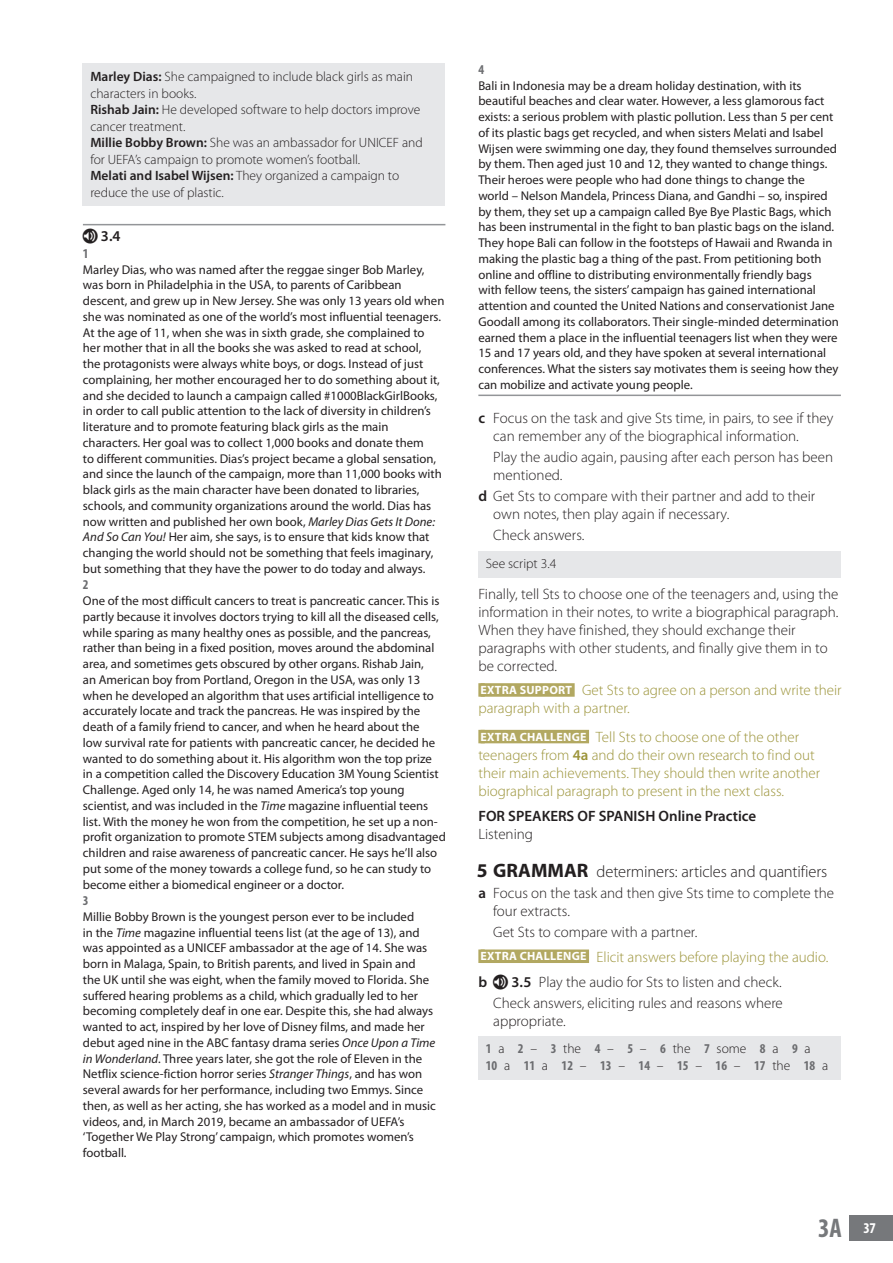
<style>
.page{position:relative;width:893px;height:1263px;background:#fff}
.page>*{position:absolute;margin:0;border:0;box-sizing:border-box;transform-origin:0 0}
.t1{font:700 condensed 27px "Myriad Pro";color:#76787b}
.Head_B{font:300 16.5px "Myriad Pro";letter-spacing:-.01em;color:#231f20}
.Text_numbered{font:300 15px/18px "Myriad Pro";color:#231f20}
.Feature_EF{font:300 15px/18px "Myriad Pro";color:#9c943a}
.Text{font:300 15px/18px "Myriad Pro";color:#231f20}
.Text-2{font:600 15px/18px "Myriad Pro";color:#231f20}
.Dialogue_head{font:600 15px "Myriad Pro";color:#231f20}
.Text_numbered-2{font:600 15px "Myriad Pro";color:#231f20}
.Answers_plain{font:300 13.5px/16.5px "Myriad Pro";color:#231f20}
.Answers_run_on{font:700 condensed 13.5px/16.5px "Myriad Pro";color:#6c6d70}
.Dialogue_subhead{font:700 condensed 13.5px "Myriad Pro";color:#6c6d70}
.Dialogue_plain{font:12.75px/15.8px "Myriad Pro";color:#231f20}
.s1{font-weight:600}
.s2{font-style:italic}
.s3{font-weight:700;font-size:12px;color:#fff}
.s4{font-weight:300}
.s5{font-weight:700;font-size:19.5px}
.s6{font-weight:300;font-stretch:normal;color:#231f20}
.s7{font-size:15px;color:#fff}
</style>
<div class="page">
<div style="left:849px;top:1215px;width:44px;height:26px;background:#76787b"></div>
<hr style="left:478px;top:395px;width:363px;height:1px;background:#939598">
<div style="left:478px;top:683px;width:7px;height:14px;background:#b2a861"></div>
<div style="left:481px;top:683px;width:94px;height:14px;background:#b2a861"></div>
<div style="left:478px;top:730px;width:7px;height:13px;background:#b2a861"></div>
<div style="left:481px;top:730px;width:108px;height:13px;background:#b2a861"></div>
<div style="left:478px;top:949px;width:7px;height:14px;background:#b2a861"></div>
<div style="left:481px;top:949px;width:108px;height:14px;background:#b2a861"></div>
<div style="left:478px;top:551px;width:362px;height:26px;background:#e6e7e9"></div>
<div style="left:478px;top:1036px;width:362px;height:43px;background:#e6e7e9"></div>
<hr style="left:83px;top:224px;width:362px;height:1px;background:#939598">
<div style="left:83px;top:64px;width:362px;height:142px;background:#e6e7e9"></div>
<p class="Answers_plain" style="left:90px;top:68px;width:324px"><span class="s1">Marley Dias:</span> She campaigned to include black girls as main characters in books.</p>
<p class="Answers_plain" style="left:90px;top:101px;width:331px"><span class="s1">Rishab Jain:</span> He developed software to help doctors improve cancer treatment.</p>
<p class="Answers_plain" style="left:90px;top:134px;width:334px"><span class="s1">Millie Bobby Brown:</span> She was an ambassador for UNICEF and for UEFA’s campaign to promote women’s football.</p>
<p class="Answers_plain" style="left:90px;top:167px;width:310px"><span class="s1">Melati and Isabel Wijsen:</span> They organized a campaign to reduce the use of plastic.</p>
<p class="Dialogue_head" style="left:101px;top:227px;width:21px">3.4</p>
<p class="Dialogue_subhead" style="left:83px;top:245px;width:7px">1</p>
<p class="Dialogue_plain" style="left:83px;top:261px;width:363px">Marley Dias, who was named after the reggae singer Bob Marley, was born in Philadelphia in the USA, to parents of Caribbean descent, and grew up in New Jersey. She was only 13 years old when she was nominated as one of the world’s most influential teenagers.<br>At the age of 11, when she was in sixth grade, she complained to her mother that in all the books she was asked to read at school,<br>the protagonists were always white boys, or dogs. Instead of just complaining, her mother encouraged her to do something about it, and she decided to launch a campaign called #1000BlackGirlBooks, in order to call public attention to the lack of diversity in children’s literature and to promote featuring black girls as the main characters. Her goal was to collect 1,000 books and donate them<br>to different communities. Dias’s project became a global sensation, and since the launch of the campaign, more than 11,000 books with black girls as the main character have been donated to libraries, schools, and community organizations around the world. Dias has now written and published her own book, <span class="s2">Marley Dias Gets It Done:<br>And So Can You!</span> Her aim, she says, is to ensure that kids know that changing the world should not be something that feels imaginary, but something that they have the power to do today and always.</p>
<p class="Dialogue_subhead" style="left:83px;top:576px;width:7px">2</p>
<p class="Dialogue_plain" style="left:83px;top:593px;width:364px">One of the most difficult cancers to treat is pancreatic cancer. This is partly because it involves doctors trying to kill all the diseased cells, while sparing as many healthy ones as possible, and the pancreas, rather than being in a fixed position, moves around the abdominal area, and sometimes gets obscured by other organs. Rishab Jain,<br>an American boy from Portland, Oregon in the USA, was only 13 when he developed an algorithm that uses artificial intelligence to accurately locate and track the pancreas. He was inspired by the death of a family friend to cancer, and when he heard about the<br>low survival rate for patients with pancreatic cancer, he decided he wanted to do something about it. His algorithm won the top prize<br>in a competition called the Discovery Education 3M Young Scientist Challenge. Aged only 14, he was named America’s top young scientist, and was included in the <span class="s2">Time</span> magazine influential teens list. With the money he won from the competition, he set up a non&shy;profit organization to promote STEM subjects among disadvantaged children and raise awareness of pancreatic cancer. He says he’ll also put some of the money towards a college fund, so he can study to become either a biomedical engineer or a doctor.</p>
<p class="Dialogue_subhead" style="left:83px;top:892px;width:7px">3</p>
<p class="Dialogue_plain" style="left:83px;top:908px;width:355px">Millie Bobby Brown is the youngest person ever to be included<br>in the <span class="s2">Time</span> magazine influential teens list (at the age of 13), and was appointed as a UNICEF ambassador at the age of 14. She was born in Malaga, Spain, to British parents, and lived in Spain and the UK until she was eight, when the family moved to Florida. She suffered hearing problems as a child, which gradually led to her becoming completely deaf in one ear. Despite this, she had always wanted to act, inspired by her love of Disney films, and made her debut aged nine in the ABC fantasy drama series <span class="s2">Once Upon a Time in Wonderland</span>. Three years later, she got the role of Eleven in the Netflix science-fiction horror series <span class="s2">Stranger Things</span>, and has won several awards for her performance, including two Emmys. Since then, as well as her acting, she has worked as a model and in music videos, and, in March 2019, became an ambassador of UEFA’s ‘Together We Play Strong’ campaign, which promotes women’s football.</p>
<p class="Dialogue_subhead" style="left:478px;top:61px;width:7px">4</p>
<p class="Dialogue_plain" style="left:478px;top:77px;width:362px">Bali in Indonesia may be a dream holiday destination, with its beautiful beaches and clear water. However, a less glamorous fact exists: a serious problem with plastic pollution. Less than 5 per cent of its plastic bags get recycled, and when sisters Melati and Isabel Wijsen were swimming one day, they found themselves surrounded by them. Then aged just 10 and 12, they wanted to change things.<br>Their heroes were people who had done things to change the world – Nelson Mandela, Princess Diana, and Gandhi – so, inspired by them, they set up a campaign called Bye Bye Plastic Bags, which has been instrumental in the fight to ban plastic bags on the island.<br>They hope Bali can follow in the footsteps of Hawaii and Rwanda in making the plastic bag a thing of the past. From petitioning both online and offline to distributing environmentally friendly bags<br>with fellow teens, the sisters’ campaign has gained international attention and counted the United Nations and conservationist Jane Goodall among its collaborators. Their single‑minded determination earned them a place in the influential teenagers list when they were 15 and 17 years old, and they have spoken at several international conferences. What the sisters say motivates them is seeing how they can mobilize and activate young people.</p>
<p class="Text_numbered" style="left:493px;top:409px;width:342px;text-indent:-15px"><span class="s1">c</span> Focus on the task and give Sts time, in pairs, to see if they can remember any of the biographical information.</p>
<p class="Text_numbered" style="left:493px;top:448px;width:341px">Play the audio again, pausing after each person has been mentioned.</p>
<p class="Text_numbered" style="left:493px;top:487px;width:324px;text-indent:-15px"><span class="s1">d</span> Get Sts to compare with their partner and add to their own notes, then play again if necessary.</p>
<p class="Text_numbered" style="left:493px;top:526px;width:93px">Check answers.</p>
<p class="Answers_plain" style="left:486px;top:555px;width:72px">See script 3.4</p>
<p class="Text" style="left:478px;top:585px;width:362px">Finally, tell Sts to choose one of the teenagers and, using the information in their notes, to write a biographical paragraph.<br>When they have finished, they should exchange their paragraphs with other students, and finally give them in to be corrected.</p>
<p class="Feature_EF" style="left:478px;top:681px;width:365px"><span class="s3">EXTRA SUPPORT</span> Get Sts to agree on a person and write their paragraph with a partner.</p>
<p class="Feature_EF" style="left:478px;top:728px;width:343px"><span class="s3">EXTRA CHALLENGE</span> Tell Sts to choose one of the other teenagers from <span class="s1">4a</span> and do their own research to find out their main achievements. They should then write another biographical paragraph to present in the next class.</p>
<p class="Text-2" style="left:478px;top:807px;width:279px">FOR SPEAKERS OF SPANISH Online Practice<br><span class="s4">Listening</span></p>
<p class="Head_B" style="left:477px;top:862px;width:352px"><span class="s5">5 GRAMMAR</span> determiners: articles and quantifiers</p>
<p class="Text_numbered" style="left:493px;top:884px;width:342px;text-indent:-15px"><span class="s1">a</span> Focus on the task and then give Sts time to complete the four extracts.</p>
<p class="Text_numbered" style="left:493px;top:923px;width:206px">Get Sts to compare with a partner.</p>
<p class="Feature_EF" style="left:481px;top:947px;width:349px"><span class="s3">EXTRA CHALLENGE</span> Elicit answers before playing the audio.</p>
<p class="Text_numbered-2" style="left:478px;top:972px;width:10px">b</p>
<p class="Text_numbered" style="left:511px;top:973px;width:272px"><span class="s1">3.5</span> Play the audio for Sts to listen and check.</p>
<p class="Text_numbered" style="left:493px;top:994px;width:291px">Check answers, eliciting rules and reasons where appropriate.</p>
<p class="Answers_run_on" style="left:486px;top:1040px;width:344px">1<span class="s6">a</span> 2<span class="s6">–</span> 3<span class="s6">the</span> 4<span class="s6">–</span> 5<span class="s6">–</span> 6<span class="s6">the</span> 7<span class="s6">some</span> 8<span class="s6">a</span> 9<span class="s6">a<br></span>10 <span class="s6">a</span> 11 <span class="s6">a</span> 12 <span class="s6">–</span> 13 <span class="s6">–</span> 14 <span class="s6">–</span> 15 <span class="s6">–</span> 16 <span class="s6">–</span> 17 <span class="s6">the</span> 18 <span class="s6">a</span></p>
<h1 class="t1" style="left:818px;top:1211px;width:59px">3A <span class="s7">37</span></h1>
</div>
